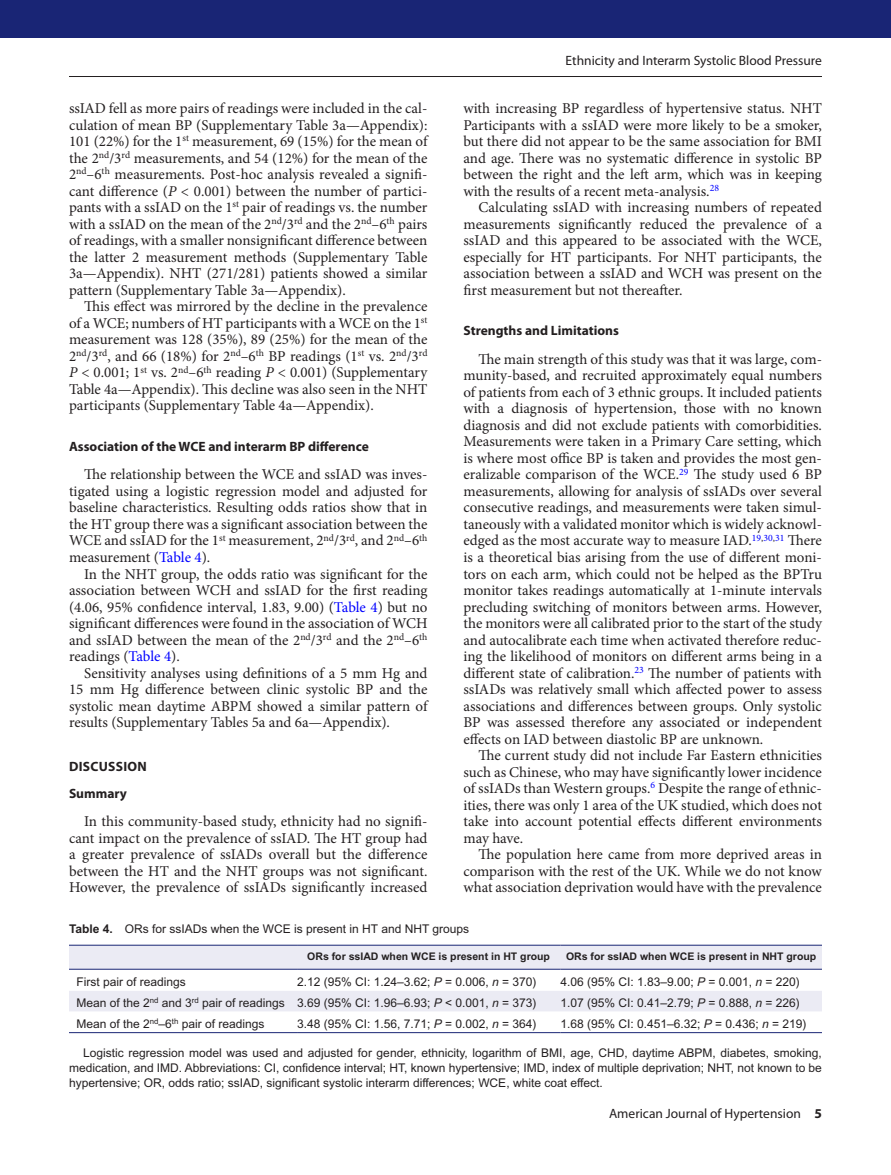
<style>
.page{position:relative;width:891px;height:1175px;background:#fff}
.page>*{position:absolute;margin:0;border:0;box-sizing:border-box;transform-origin:0 0}
.t1{font:15px/16.5px "Minion Pro";color:#231f20;text-align:justify}
.t2{font:13.5px "Myriad Pro";color:#231f20}
.t3{font:700 13.5px "Myriad Pro";color:#231f20}
.t4{font:700 13.5px/27px "Myriad Pro";letter-spacing:.02em;color:#231f20}
.t5{font:12px/15px "Arial MT Std";color:#231f20;text-align:justify}
.t6{font:700 10.5px "Arial MT Std";color:#231f20}
.s1{font-style:italic}
.s2{color:#00f}
.s3{font-weight:700}
</style>
<div class="page">
<hr style="left:69px;top:76px;width:753px;height:1px;background:#231f20">
<div style="left:0;top:0;width:891px;height:38px;background:#192575"></div>
<div style="left:69px;top:945px;width:753px;height:23px;background:#ebebf4"></div>
<svg style="left:69px;top:969px;width:753px;height:42px;fill:#f3f3f8"></svg>
<hr style="left:69px;top:944px;width:228px;height:1px;background:#192575">
<hr style="left:69px;top:968px;width:228px;height:1px;background:#192575">
<hr style="left:297px;top:944px;width:263px;height:1px;background:#192575">
<hr style="left:297px;top:968px;width:263px;height:1px;background:#192575">
<hr style="left:560px;top:944px;width:262px;height:1px;background:#192575">
<hr style="left:560px;top:968px;width:262px;height:1px;background:#192575">
<hr style="left:69px;top:1032px;width:228px;height:1px;background:#192575">
<hr style="left:297px;top:1032px;width:263px;height:1px;background:#192575">
<hr style="left:560px;top:1032px;width:262px;height:1px;background:#192575">
<p class="t2" style="left:566px;top:52px;width:258px">Ethnicity and Interarm Systolic Blood Pressure</p>
<p class="t1" style="left:69px;top:100px;width:360px">ssIAD fell as more pairs of readings were included in the cal&shy;culation of mean BP (Supplementary Table 3a—Appendix):<br>101 (22%) for the 1<sup>st</sup> measurement, 69 (15%) for the mean of the 2<sup>nd</sup>/3<sup>rd</sup> measurements, and 54 (12%) for the mean of the 2<sup>nd</sup>–6<sup>th</sup> measurements. Post-hoc analysis revealed a signifi&shy;cant difference (<span class="s1">P</span> &lt; 0.001) between the number of partici&shy;pants with a ssIAD on the 1<sup>st</sup> pair of readings vs. the number with a ssIAD on the mean of the 2<sup>nd</sup>/3<sup>rd</sup> and the 2<sup>nd</sup>–6<sup>th</sup> pairs of readings, with a smaller nonsignificant difference between the latter 2 measurement methods (Supplementary Table 3a—Appendix). NHT (271/281) patients showed a similar pattern (Supplementary Table 3a—Appendix).</p>
<p class="t1" style="left:69px;top:298px;width:360px;text-indent:15px">This effect was mirrored by the decline in the prevalence of a WCE; numbers of HT participants with a WCE on the 1<sup>st </sup>measurement was 128 (35%), 89 (25%) for the mean of the 2<sup>nd</sup>/3<sup>rd</sup>, and 66 (18%) for 2<sup>nd</sup>–6<sup>th</sup> BP readings (1<sup>st</sup> vs. 2<sup>nd</sup>/3<sup>rd </sup><span class="s1">P</span> &lt; 0.001; 1<sup>st</sup> vs. 2<sup>nd</sup>–6<sup>th</sup> reading <span class="s1">P</span> &lt; 0.001) (Supplementary Table 4a—Appendix). This decline was also seen in the NHT participants (Supplementary Table 4a—Appendix).</p>
<p class="t3" style="left:69px;top:437px;width:301px">Association of the WCE and interarm BP difference</p>
<p class="t1" style="left:69px;top:466px;width:360px;text-indent:15px">The relationship between the WCE and ssIAD was inves&shy;tigated using a logistic regression model and adjusted for baseline characteristics. Resulting odds ratios show that in the HT group there was a significant association between the WCE and ssIAD for the 1<sup>st</sup> measurement, 2<sup>nd</sup>/3<sup>rd</sup>, and 2<sup>nd</sup>–6<sup>th </sup>measurement (<span class="s2">Table 4</span>).</p>
<p class="t1" style="left:69px;top:565px;width:360px;text-indent:15px">In the NHT group, the odds ratio was significant for the association between WCH and ssIAD for the first reading (4.06, 95% confidence interval, 1.83, 9.00) (<span class="s2">Table 4</span>) but no significant differences were found in the association of WCH and ssIAD between the mean of the 2<sup>nd</sup>/3<sup>rd</sup> and the 2<sup>nd</sup>–6<sup>th </sup>readings (<span class="s2">Table 4</span>).</p>
<p class="t1" style="left:69px;top:664px;width:360px;text-indent:15px">Sensitivity analyses using definitions of a 5 mm Hg and 15 mm Hg difference between clinic systolic BP and the systolic mean daytime ABPM showed a similar pattern of results (Supplementary Tables 5a and 6a—Appendix).</p>
<p class="t4" style="left:69px;top:752px;width:79px">DISCUSSION<br>Summary</p>
<p class="t1" style="left:69px;top:813px;width:360px;text-indent:15px">In this community-based study, ethnicity had no signifi&shy;cant impact on the prevalence of ssIAD. The HT group had a greater prevalence of ssIADs overall but the difference between the HT and the NHT groups was not significant.<br>However, the prevalence of ssIADs significantly increased</p>
<p class="t1" style="left:463px;top:100px;width:360px">with increasing BP regardless of hypertensive status. NHT Participants with a ssIAD were more likely to be a smoker, but there did not appear to be the same association for BMI and age. There was no systematic difference in systolic BP between the right and the left arm, which was in keeping with the results of a recent meta-analysis.<sup>28</sup></p>
<p class="t1" style="left:463px;top:199px;width:360px;text-indent:15px">Calculating ssIAD with increasing numbers of repeated measurements significantly reduced the prevalence of a ssIAD and this appeared to be associated with the WCE, especially for HT participants. For NHT participants, the association between a ssIAD and WCH was present on the first measurement but not thereafter.</p>
<p class="t3" style="left:463px;top:322px;width:157px">Strengths and Limitations</p>
<p class="t1" style="left:463px;top:351px;width:360px;text-indent:15px">The main strength of this study was that it was large, com&shy;munity-based, and recruited approximately equal numbers of patients from each of 3 ethnic groups. It included patients with a diagnosis of hypertension, those with no known diagnosis and did not exclude patients with comorbidities.<br>Measurements were taken in a Primary Care setting, which is where most office BP is taken and provides the most gen&shy;eralizable comparison of the WCE.<sup>29</sup> The study used 6 BP measurements, allowing for analysis of ssIADs over several consecutive readings, and measurements were taken simul&shy;taneously with a validated monitor which is widely acknowl&shy;edged as the most accurate way to measure IAD.<sup>19</sup><sup>,</sup><sup>30</sup><sup>,</sup><sup>31</sup> There is a theoretical bias arising from the use of different moni&shy;tors on each arm, which could not be helped as the BPTru monitor takes readings automatically at 1-minute intervals precluding switching of monitors between arms. However, the monitors were all calibrated prior to the start of the study and autocalibrate each time when activated therefore reduc&shy;ing the likelihood of monitors on different arms being in a different state of calibration.<sup>23</sup> The number of patients with ssIADs was relatively small which affected power to assess associations and differences between groups. Only systolic BP was assessed therefore any associated or independent effects on IAD between diastolic BP are unknown.</p>
<p class="t1" style="left:463px;top:747px;width:360px;text-indent:15px">The current study did not include Far Eastern ethnicities such as Chinese, who may have significantly lower incidence of ssIADs than Western groups.<sup>6</sup> Despite the range of ethnic&shy;ities, there was only 1 area of the UK studied, which does not take into account potential effects different environments may have.</p>
<p class="t1" style="left:463px;top:846px;width:360px;text-indent:15px">The population here came from more deprived areas in comparison with the rest of the UK. While we do not know what association deprivation would have with the prevalence</p>
<p class="t5" style="left:69px;top:921px;width:402px"><span class="s3">Table 4.</span> ORs for ssIADs when the WCE is present in HT and NHT groups</p>
<p class="t6" style="left:307px;top:950px;width:244px">ORs for ssIAD when WCE is present in HT group</p>
<p class="t6" style="left:566px;top:950px;width:252px">ORs for ssIAD when WCE is present in NHT group</p>
<p class="t5" style="left:76px;top:974px;width:111px">First pair of readings</p>
<p class="t5" style="left:297px;top:974px;width:241px">2.12 (95% CI: 1.24–3.62; <span class="s1">P</span> = 0.006, <span class="s1">n</span> = 370)</p>
<p class="t5" style="left:560px;top:974px;width:241px">4.06 (95% CI: 1.83–9.00; <span class="s1">P</span> = 0.001, <span class="s1">n</span> = 220)</p>
<p class="t5" style="left:76px;top:995px;width:462px">Mean of the 2<sup>nd</sup> and 3<sup>rd</sup> pair of readings 3.69 (95% CI: 1.96–6.93; <span class="s1">P</span> &lt; 0.001, <span class="s1">n</span> = 373)</p>
<p class="t5" style="left:560px;top:995px;width:241px">1.07 (95% CI: 0.41–2.79; <span class="s1">P</span> = 0.888, <span class="s1">n</span> = 226)</p>
<p class="t5" style="left:76px;top:1016px;width:189px">Mean of the 2<sup>nd</sup>–6<sup>th</sup> pair of readings</p>
<p class="t5" style="left:297px;top:1016px;width:241px">3.48 (95% CI: 1.56, 7.71; <span class="s1">P</span> = 0.002, <span class="s1">n</span> = 364)</p>
<p class="t5" style="left:560px;top:1016px;width:248px">1.68 (95% CI: 0.451–6.32; <span class="s1">P</span> = 0.436; <span class="s1">n</span> = 219)</p>
<p class="t5" style="left:69px;top:1045px;width:754px;text-indent:14px">Logistic regression model was used and adjusted for gender, ethnicity, logarithm of BMI, age, CHD, daytime ABPM, diabetes, smoking, medication, and IMD. Abbreviations: CI, confidence interval; HT, known hypertensive; IMD, index of multiple deprivation; NHT, not known to be hypertensive; OR, odds ratio; ssIAD, significant systolic interarm differences; WCE, white coat effect.</p>
<p class="t2" style="left:609px;top:1105px;width:214px">American Journal of Hypertension <span class="s3">5</span></p>
</div>
